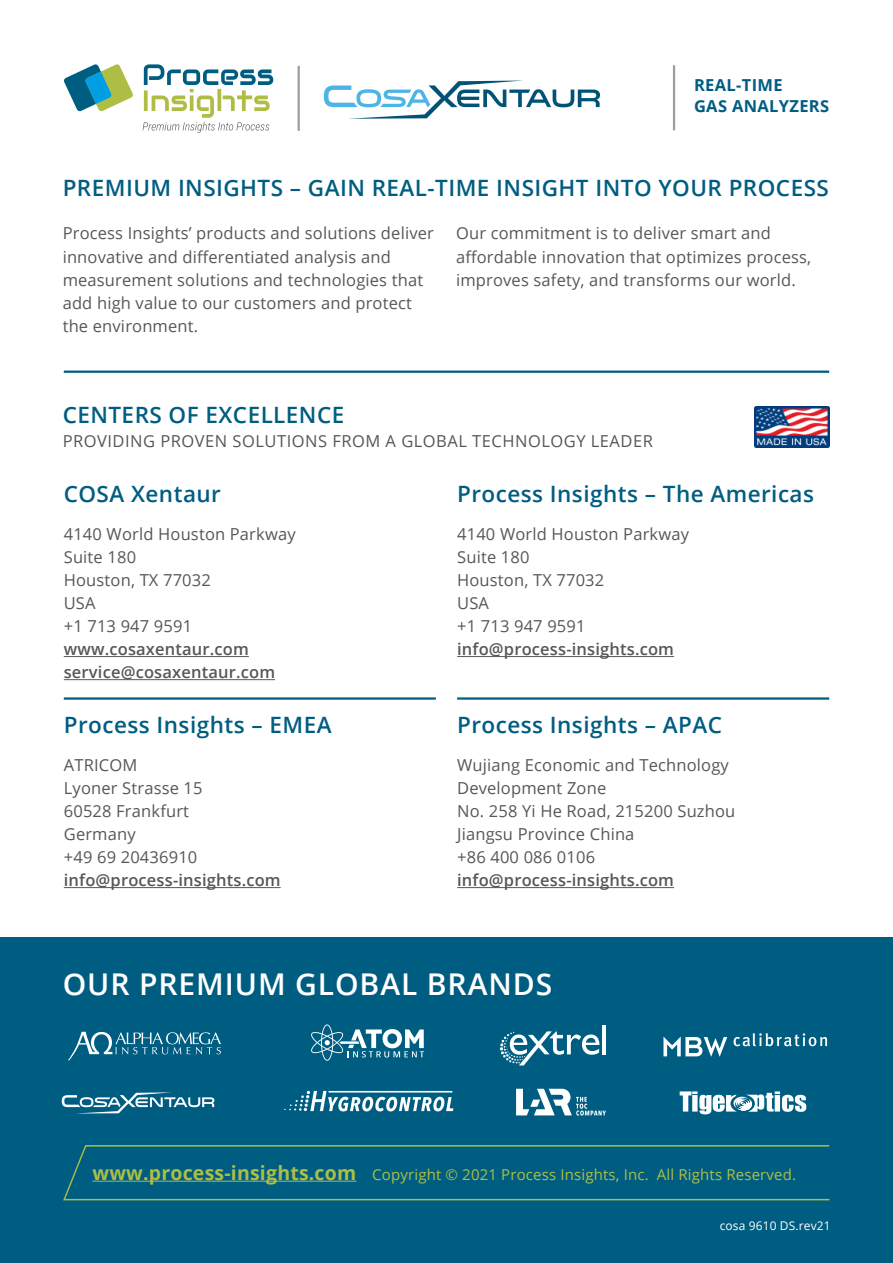
<style>
.page{position:relative;width:893px;height:1263px;background:#fff}
.page>*{position:absolute;margin:0;border:0;box-sizing:border-box;transform-origin:0 0}
.t1{font:600 30px "Open Sans";letter-spacing:.03em;color:#fff}
.t2{font:600 22.5px "Open Sans";letter-spacing:.02em;color:#005d82}
.t3{font:16.5px/23.1px "Open Sans";letter-spacing:.01em;color:#575756}
.t4{font:600 16.5px/23.1px "Open Sans";letter-spacing:.01em;color:#575756}
.t5{font:16.5px "Open Sans";letter-spacing:.03em;color:#575756}
.t6{font:700 16.5px/21px "Open Sans";letter-spacing:.02em;color:#005d82}
.t7{font:15px "Open Sans";letter-spacing:.01em;color:#aebe45}
.t8{font:12px "Open Sans";letter-spacing:.01em;color:#fff}
.s1{font-weight:700;font-size:19.5px}
</style>
<div class="page">
<div style="left:0;top:937px;width:893px;height:326px;background:#005d82"></div>
<hr style="left:457px;top:656px;width:217px;height:1px;background:#575756">
<svg style="left:68px;top:1032px;width:153px;height:28px"></svg>
<svg style="left:311px;top:1024px;width:113px;height:37px"></svg>
<hr style="left:602px;top:1025px;width:4px;height:29px;background:#fff">
<svg style="left:500px;top:1031px;width:99px;height:34px"></svg>
<svg style="left:734px;top:1033px;width:93px;height:13px"></svg>
<svg style="left:663px;top:1036px;width:64px;height:21px"></svg>
<svg style="left:62px;top:1092px;width:152px;height:21px"></svg>
<svg style="left:284px;top:1091px;width:169px;height:20px"></svg>
<svg style="left:516px;top:1089px;width:90px;height:26px"></svg>
<svg style="left:680px;top:1091px;width:126px;height:23px"></svg>
<hr style="left:457px;top:887px;width:217px;height:1px;background:#575756">
<hr style="left:64px;top:887px;width:217px;height:1px;background:#575756">
<hr style="left:64px;top:656px;width:185px;height:1px;background:#575756">
<hr style="left:64px;top:679px;width:211px;height:1px;background:#575756">
<svg style="left:63px;top:1145px;width:767px;height:56px"></svg>
<hr style="left:64px;top:371px;width:765px;height:2px;background:#005d82">
<hr style="left:64px;top:697px;width:372px;height:3px;background:#005d82">
<hr style="left:457px;top:697px;width:372px;height:3px;background:#005d82">
<hr style="left:673px;top:65px;width:2px;height:65px;background:#9d9d9c">
<hr style="left:298px;top:66px;width:2px;height:65px;background:#9d9d9c">
<svg style="left:64px;top:64px;width:69px;height:48px"></svg>
<svg style="left:143px;top:64px;width:130px;height:69px"></svg>
<svg style="left:324px;top:81px;width:276px;height:38px"></svg>
<img style="left:754px;top:407px;width:75px;height:40px">
<p class="t6" style="left:694px;top:74px;width:137px">REAL-TIME<br>GAS ANALYZERS</p>
<h2 class="t2" style="left:63px;top:172px;width:768px">PREMIUM INSIGHTS – GAIN REAL-TIME INSIGHT INTO YOUR PROCESS</h2>
<p class="t3" style="left:63px;top:221px;width:373px">Process Insights’ products and solutions deliver innovative and differentiated analysis and measurement solutions and technologies that add high value to our customers and protect the environment.</p>
<p class="t3" style="left:456px;top:221px;width:357px">Our commitment is to deliver smart and affordable innovation that optimizes process, improves safety, and transforms our world.</p>
<h2 class="t2" style="left:63px;top:399px;width:283px">CENTERS OF EXCELLENCE</h2>
<p class="t5" style="left:63px;top:430px;width:592px">PROVIDING PROVEN SOLUTIONS FROM A GLOBAL TECHNOLOGY LEADER</p>
<h2 class="t2" style="left:64px;top:478px;width:159px">COSA Xentaur</h2>
<p class="t3" style="left:64px;top:522px;width:233px">4140 World Houston Parkway<br>Suite 180<br>Houston, TX 77032<br>USA<br>+1 713 947 9591</p>
<p class="t4" style="left:64px;top:637px;width:213px">www.cosaxentaur.com service@cosaxentaur.com</p>
<h2 class="t2" style="left:64px;top:709px;width:269px">Process Insights – EMEA</h2>
<p class="t3" style="left:64px;top:753px;width:140px">ATRICOM<br>Lyoner Strasse 15<br>60528 Frankfurt<br>Germany<br>+49 69 20436910</p>
<p class="t4" style="left:64px;top:868px;width:218px">info@process-insights.com</p>
<h2 class="t2" style="left:457px;top:478px;width:358px">Process Insights – The Americas</h2>
<p class="t3" style="left:457px;top:522px;width:233px">4140 World Houston Parkway<br>Suite 180<br>Houston, TX 77032<br>USA<br>+1 713 947 9591</p>
<p class="t4" style="left:457px;top:637px;width:218px">info@process-insights.com</p>
<h2 class="t2" style="left:457px;top:709px;width:266px">Process Insights – APAC</h2>
<p class="t3" style="left:457px;top:753px;width:280px">Wujiang Economic and Technology<br>Development Zone<br>No. 258 Yi He Road, 215200 Suzhou<br>Jiangsu Province China<br>+86 400 086 0106</p>
<p class="t4" style="left:457px;top:868px;width:218px">info@process-insights.com</p>
<h1 class="t1" style="left:63px;top:963px;width:491px">OUR PREMIUM GLOBAL BRANDS</h1>
<p class="t7" style="left:92px;top:1164px;width:705px"><span class="s1">www.process-insights.com</span> Copyright © 2021 Process Insights, Inc. All Rights Reserved.</p>
<p class="t8" style="left:720px;top:1217px;width:112px">cosa 9610 DS.rev21</p>
</div>
